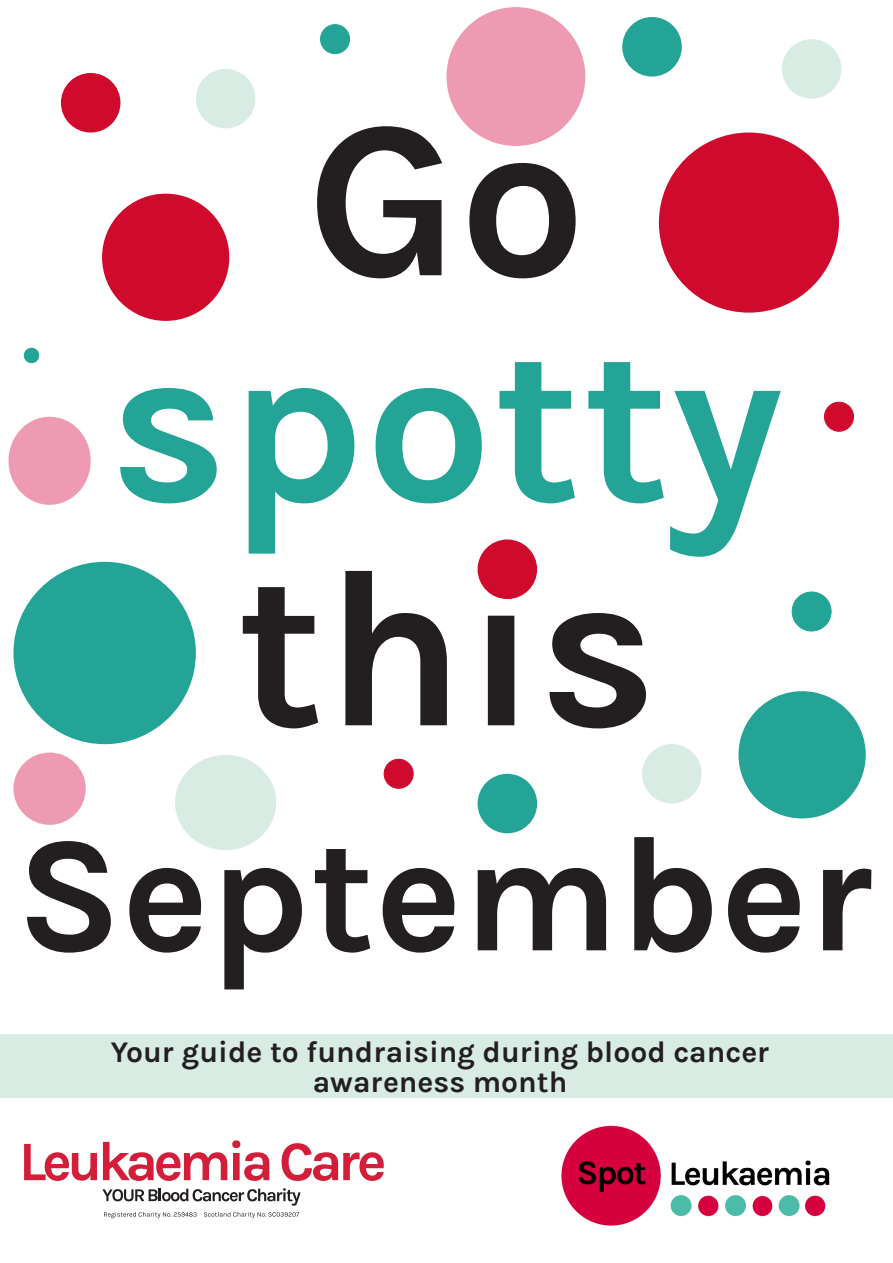
<style>
.page{position:relative;width:893px;height:1263px;background:#fff}
.page>*{position:absolute;margin:0;border:0;box-sizing:border-box;transform-origin:0 0}
.t1{font:700 225px "Karla";color:#231f20}
.t2{font:700 225px "Karla";color:#23a496}
.t3{font:700 165px "Karla";color:#231f20}
.t4{font:700 30px/30px "Karla";color:#231f20;text-align:center}
</style>
<div class="page">
<div style="left:62px;top:74px;width:58px;height:58px;background:#cf0a2c;border-radius:50%"></div>
<div style="left:61px;top:73px;width:59px;height:60px;border:2px solid #cf0a2c;border-radius:50%"></div>
<div style="left:662px;top:136px;width:174px;height:174px;background:#cf0a2c;border-radius:50%"></div>
<div style="left:659px;top:133px;width:180px;height:180px;border:6px solid #cf0a2c;border-radius:50%"></div>
<div style="left:321px;top:25px;width:29px;height:29px;background:#23a496;border-radius:50%"></div>
<div style="left:320px;top:24px;width:30px;height:30px;border:1px solid #23a496;border-radius:50%"></div>
<div style="left:16px;top:564px;width:178px;height:178px;background:#23a496;border-radius:50%"></div>
<div style="left:13px;top:562px;width:183px;height:182px;border:5px solid #23a496;border-radius:50%"></div>
<div style="left:104px;top:195px;width:124px;height:124px;background:#cf0a2c;border-radius:50%"></div>
<div style="left:102px;top:194px;width:127px;height:127px;border:3px solid #cf0a2c;border-radius:50%"></div>
<div style="left:24px;top:348px;width:15px;height:15px;background:#23a496;border-radius:50%"></div>
<div style="left:24px;top:348px;width:15px;height:15px;border:1px solid #23a496;border-radius:50%"></div>
<div style="left:792px;top:592px;width:39px;height:39px;background:#23a496;border-radius:50%"></div>
<div style="left:792px;top:591px;width:40px;height:40px;border:1px solid #23a496;border-radius:50%"></div>
<div style="left:623px;top:18px;width:58px;height:58px;background:#23a496;border-radius:50%"></div>
<div style="left:622px;top:17px;width:60px;height:60px;border:2px solid #23a496;border-radius:50%"></div>
<div style="left:824px;top:402px;width:29px;height:29px;background:#cf0a2c;border-radius:50%"></div>
<div style="left:824px;top:402px;width:30px;height:30px;border:1px solid #cf0a2c;border-radius:50%"></div>
<div style="left:740px;top:693px;width:124px;height:124px;background:#23a496;border-radius:50%"></div>
<div style="left:738px;top:691px;width:128px;height:127px;border:3px solid #23a496;border-radius:50%"></div>
<svg style="left:24px;top:1144px;width:73px;height:37px"></svg>
<svg style="left:103px;top:1140px;width:166px;height:41px"></svg>
<svg style="left:282px;top:1143px;width:102px;height:38px"></svg>
<svg style="left:102px;top:1188px;width:199px;height:18px"></svg>
<svg style="left:104px;top:1212px;width:195px;height:6px"></svg>
<div style="left:0;top:1034px;width:893px;height:64px;background:#d8ece4"></div>
<img style="left:561px;top:1125px;width:269px;height:101px">
<div style="left:478px;top:540px;width:58px;height:58px;background:#cf0a2c;border-radius:50%"></div>
<div style="left:478px;top:539px;width:59px;height:60px;border:2px solid #cf0a2c;border-radius:50%"></div>
<div style="left:176px;top:756px;width:99px;height:93px;background:#d8ece4;border-radius:50%"></div>
<div style="left:175px;top:755px;width:101px;height:95px;border:2px solid #d8ece4;border-radius:50%"></div>
<div style="left:783px;top:40px;width:58px;height:58px;background:#d8ece4;border-radius:50%"></div>
<div style="left:782px;top:39px;width:59px;height:60px;border:2px solid #d8ece4;border-radius:50%"></div>
<div style="left:197px;top:70px;width:58px;height:58px;background:#d8ece4;border-radius:50%"></div>
<div style="left:196px;top:69px;width:59px;height:59px;border:2px solid #d8ece4;border-radius:50%"></div>
<div style="left:446px;top:7px;width:139px;height:139px;background:#ee9ab2;border-radius:50%"></div>
<div style="left:13px;top:752px;width:73px;height:73px;background:#ee9ab2;border-radius:50%"></div>
<div style="left:9px;top:417px;width:82px;height:88px;background:#ee9ab2;border-radius:50%"></div>
<div style="left:384px;top:759px;width:29px;height:29px;background:#cf0a2c;border-radius:50%"></div>
<div style="left:384px;top:759px;width:30px;height:30px;border:1px solid #cf0a2c;border-radius:50%"></div>
<div style="left:478px;top:774px;width:58px;height:58px;background:#23a496;border-radius:50%"></div>
<div style="left:478px;top:774px;width:59px;height:59px;border:2px solid #23a496;border-radius:50%"></div>
<div style="left:643px;top:745px;width:58px;height:58px;background:#d8ece4;border-radius:50%"></div>
<div style="left:642px;top:744px;width:60px;height:59px;border:2px solid #d8ece4;border-radius:50%"></div>
<h1 class="t1" style="left:306px;top:70px;width:281px">Go</h1>
<h1 class="t2" style="left:109px;top:295px;width:676px">spotty</h1>
<h1 class="t1" style="left:236px;top:520px;width:423px">this</h1>
<h2 class="t3" style="left:16px;top:800px;width:861px">September</h2>
<p class="t4" style="left:110px;top:1037px;width:661px">Your guide to fundraising during blood cancer awareness month</p>
</div>
